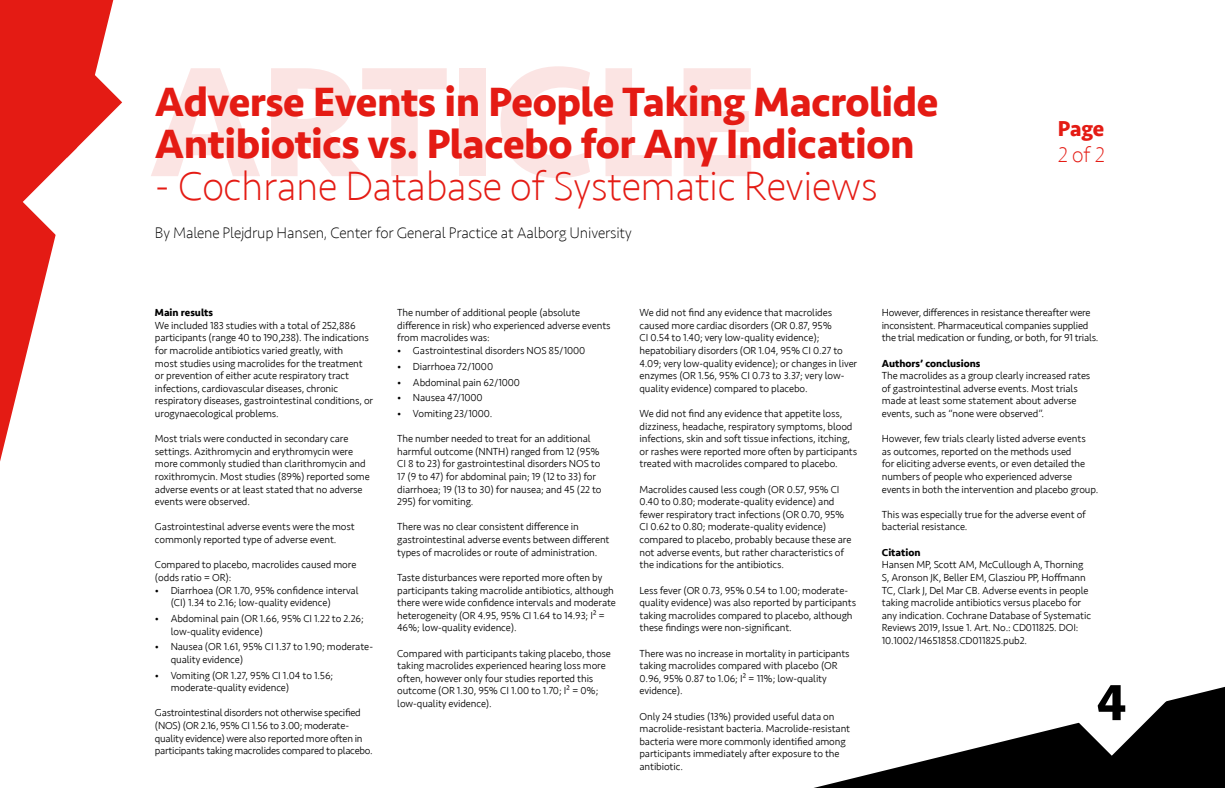
<style>
.page{position:relative;width:1225px;height:788px;background:#fff}
.page>*{position:absolute;margin:0;border:0;box-sizing:border-box;transform-origin:0 0}
.t1{font:700 161.96px "Seravek";letter-spacing:-.01em;color:#e41b14}
.t2{font:700 52.5px "Seravek";color:#000}
.t3{font:700 42px/42px "Seravek";letter-spacing:-.01em;color:#e41b14}
.t4{font:200 42px "Seravek";letter-spacing:-.01em;color:#e41b14}
.t5{font:700 22.22px "Seravek";color:#e41b14}
.t6{font:200 22.22px "Seravek";color:#e41b14}
.t7{font:200 15.75px "Seravek";letter-spacing:-.01em;color:#000}
.t8{font:300 10.5px/12.6px "Seravek";letter-spacing:-.01em;color:#000}
.t9{font:700 10.5px "Seravek";color:#000}
</style>
<div class="page">
<svg style="left:0;top:0;width:113px;height:461px"></svg>
<svg style="left:12px;top:47px;width:110px;height:210px"></svg>
<svg style="left:814px;top:686px;width:411px;height:102px"></svg>
<svg style="left:1057px;top:686px;width:110px;height:69px"></svg>
<h1 class="t1" style="left:149px;top:-7px;width:612px">ARTICLE</h1>
<h3 class="t3" style="left:155px;top:80px;width:785px">Adverse Events in People Taking Macrolide<br>Antibiotics vs. Placebo for Any Indication</h3>
<h3 class="t4" style="left:155px;top:161px;width:724px">- Cochrane Database of Systematic Reviews</h3>
<h3 class="t7" style="left:155px;top:223px;width:478px">By Malene Plejdrup Hansen, Center for General Practice at Aalborg University</h3>
<h3 class="t5" style="left:1058px;top:111px;width:48px">Page</h3>
<h3 class="t6" style="left:1058px;top:142px;width:49px">2 of 2</h3>
<p class="t9" style="left:155px;top:304px;width:60px">Main results</p>
<p class="t8" style="left:155px;top:319px;width:220px">We included 183 studies with a total of 252,886 participants (range 40 to 190,238). The indications for macrolide antibiotics varied greatly, with<br>most studies using macrolides for the treatment or prevention of either acute respiratory tract infections, cardiovascular diseases, chronic respiratory diseases, gastrointestinal conditions, or urogynaecological problems.</p>
<p class="t8" style="left:155px;top:432px;width:216px">Most trials were conducted in secondary care settings. Azithromycin and erythromycin were more commonly studied than clarithromycin and roxithromycin. Most studies (89%) reported some adverse events or at least stated that no adverse events were observed.</p>
<p class="t8" style="left:155px;top:521px;width:201px">Gastrointestinal adverse events were the most commonly reported type of adverse event.</p>
<p class="t8" style="left:155px;top:558px;width:203px">Compared to placebo, macrolides caused more (odds ratio = OR):</p>
<p class="t8" style="left:171px;top:584px;width:189px;text-indent:-16px">• Diarrhoea (OR 1.70, 95% confidence interval (CI) 1.34 to 2.16; low-quality evidence)</p>
<p class="t8" style="left:171px;top:612px;width:195px;text-indent:-16px">• Abdominal pain (OR 1.66, 95% CI 1.22 to 2.26; low-quality evidence)</p>
<p class="t8" style="left:171px;top:640px;width:204px;text-indent:-16px">• Nausea (OR 1.61, 95% CI 1.37 to 1.90; moderate&shy;quality evidence)</p>
<p class="t8" style="left:171px;top:669px;width:164px;text-indent:-16px">• Vomiting (OR 1.27, 95% CI 1.04 to 1.56; moderate-quality evidence)</p>
<p class="t8" style="left:155px;top:706px;width:219px">Gastrointestinal disorders not otherwise specified (NOS) (OR 2.16, 95% CI 1.56 to 3.00; moderate&shy;quality evidence) were also reported more often in participants taking macrolides compared to placebo.</p>
<p class="t8" style="left:397px;top:306px;width:215px">The number of additional people (absolute difference in risk) who experienced adverse events from macrolides was:</p>
<p class="t8" style="left:397px;top:344px;width:190px">• Gastrointestinal disorders NOS 85/1000</p>
<p class="t8" style="left:397px;top:360px;width:97px">• Diarrhoea 72/1000</p>
<p class="t8" style="left:397px;top:376px;width:124px">• Abdominal pain 62/1000</p>
<p class="t8" style="left:397px;top:391px;width:87px">• Nausea 47/1000</p>
<p class="t8" style="left:397px;top:407px;width:97px">• Vomiting 23/1000.</p>
<p class="t8" style="left:397px;top:432px;width:206px">The number needed to treat for an additional harmful outcome (NNTH) ranged from 12 (95% CI 8 to 23) for gastrointestinal disorders NOS to 17 (9 to 47) for abdominal pain; 19 (12 to 33) for diarrhoea; 19 (13 to 30) for nausea; and 45 (22 to 295) for vomiting.</p>
<p class="t8" style="left:397px;top:521px;width:214px">There was no clear consistent difference in gastrointestinal adverse events between different types of macrolides or route of administration.</p>
<p class="t8" style="left:397px;top:571px;width:220px">Taste disturbances were reported more often by participants taking macrolide antibiotics, although there were wide confidence intervals and moderate heterogeneity (OR 4.95, 95% CI 1.64 to 14.93; I² = 46%; low-quality evidence).</p>
<p class="t8" style="left:397px;top:647px;width:215px">Compared with participants taking placebo, those taking macrolides experienced hearing loss more often, however only four studies reported this outcome (OR 1.30, 95% CI 1.00 to 1.70; I² = 0%; low-quality evidence).</p>
<p class="t8" style="left:640px;top:306px;width:219px">We did not find any evidence that macrolides caused more cardiac disorders (OR 0.87, 95%<br>CI 0.54 to 1.40; very low-quality evidence); hepatobiliary disorders (OR 1.04, 95% CI 0.27 to 4.09; very low-quality evidence); or changes in liver enzymes (OR 1.56, 95% CI 0.73 to 3.37; very low&shy;quality evidence) compared to placebo.</p>
<p class="t8" style="left:640px;top:407px;width:219px">We did not find any evidence that appetite loss, dizziness, headache, respiratory symptoms, blood infections, skin and soft tissue infections, itching, or rashes were reported more often by participants treated with macrolides compared to placebo.</p>
<p class="t8" style="left:640px;top:483px;width:213px">Macrolides caused less cough (OR 0.57, 95% CI 0.40 to 0.80; moderate-quality evidence) and fewer respiratory tract infections (OR 0.70, 95% CI 0.62 to 0.80; moderate-quality evidence) compared to placebo, probably because these are not adverse events, but rather characteristics of the indications for the antibiotics.</p>
<p class="t8" style="left:640px;top:584px;width:218px">Less fever (OR 0.73, 95% 0.54 to 1.00; moderate&shy;quality evidence) was also reported by participants taking macrolides compared to placebo, although these findings were non-significant.</p>
<p class="t8" style="left:640px;top:647px;width:212px">There was no increase in mortality in participants taking macrolides compared with placebo (OR 0.96, 95% 0.87 to 1.06; I² = 11%; low-quality evidence).</p>
<p class="t8" style="left:640px;top:710px;width:212px">Only 24 studies (13%) provided useful data on macrolide-resistant bacteria. Macrolide-resistant bacteria were more commonly identified among participants immediately after exposure to the antibiotic.</p>
<p class="t8" style="left:882px;top:306px;width:218px">However, differences in resistance thereafter were inconsistent. Pharmaceutical companies supplied the trial medication or funding, or both, for 91 trials.</p>
<p class="t9" style="left:882px;top:354px;width:100px">Authors’ conclusions</p>
<p class="t8" style="left:882px;top:369px;width:210px">The macrolides as a group clearly increased rates of gastrointestinal adverse events. Most trials made at least some statement about adverse events, such as “none were observed”.</p>
<p class="t8" style="left:882px;top:432px;width:218px">However, few trials clearly listed adverse events<br>as outcomes, reported on the methods used<br>for eliciting adverse events, or even detailed the numbers of people who experienced adverse events in both the intervention and placebo group.</p>
<p class="t8" style="left:882px;top:508px;width:206px">This was especially true for the adverse event of bacterial resistance.</p>
<p class="t9" style="left:882px;top:543px;width:40px">Citation</p>
<p class="t8" style="left:882px;top:558px;width:211px">Hansen MP, Scott AM, McCullough A, Thorning S, Aronson JK, Beller EM, Glasziou PP, Hoffmann TC, Clark J, Del Mar CB. Adverse events in people taking macrolide antibiotics versus placebo for any indication. Cochrane Database of Systematic Reviews 2019, Issue 1. Art. No.: CD011825. DOI:<br>10.1002/14651858.CD011825.pub2.</p>
<h2 class="t2" style="left:1096px;top:660px;width:32px">4</h2>
</div>
